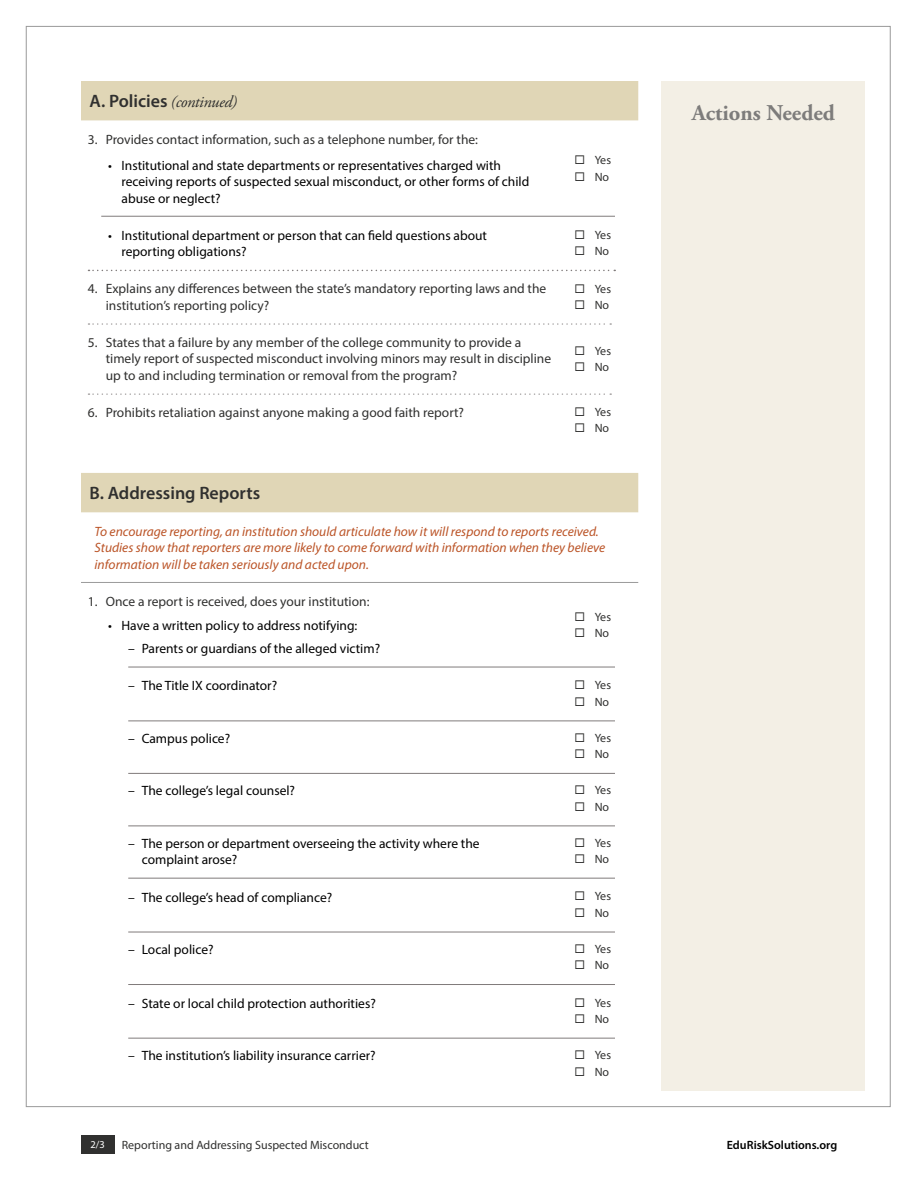
<style>
.page{position:relative;width:918px;height:1188px;background:#fff}
.page>*{position:absolute;margin:0;border:0;box-sizing:border-box;transform-origin:0 0}
.t1{font:700 22.5px "Adobe Garamond Pro";color:#7d7c7b}
.t2{font:600 18px "Myriad Pro";color:#30302f}
.t3{font:italic 16.5px "Adobe Garamond Pro";letter-spacing:-.025em;color:#30302f}
.t4{font:13.5px/16.5px "Myriad Pro";color:#000}
.t5{font:13.5px/16.5px "Myriad Pro";color:#30302f}
.t6{font:italic 13.5px/16.5px "Myriad Pro";color:#bb5427}
.t7{font:12px/16.5px "Myriad Pro";color:#30302f}
.t8{font:600 12px "Myriad Pro";color:#000}
.t9{font:10.5px "Myriad Pro";color:#fff}
.s1{font-family:"Myriad Pro";font-weight:600;font-style:normal;font-size:18px}
</style>
<div class="page">
<div style="left:81px;top:1135px;width:33px;height:19px;background:#30302f"></div>
<div style="left:662px;top:81px;width:204px;height:1010px;background:#f3efe5"></div>
<svg style="left:81px;top:81px;width:557px;height:431px"></svg>
<hr style="left:81px;top:582px;width:480px;height:1px;background:#9a9a9a">
<hr style="left:561px;top:582px;width:77px;height:1px;background:#9a9a9a">
<hr style="left:101px;top:216px;width:514px;height:1px;background:#807b7b">
<svg style="left:88px;top:270px;width:527px;height:1px"></svg>
<svg style="left:88px;top:323px;width:523px;height:2px"></svg>
<svg style="left:88px;top:393px;width:523px;height:2px"></svg>
<hr style="left:128px;top:667px;width:487px;height:1px;background:#807b7b">
<hr style="left:128px;top:721px;width:487px;height:1px;background:#807b7b">
<hr style="left:128px;top:773px;width:487px;height:1px;background:#807b7b">
<hr style="left:128px;top:826px;width:487px;height:1px;background:#807b7b">
<hr style="left:128px;top:878px;width:487px;height:1px;background:#807b7b">
<hr style="left:128px;top:932px;width:487px;height:1px;background:#807b7b">
<hr style="left:128px;top:984px;width:487px;height:1px;background:#807b7b">
<hr style="left:128px;top:1038px;width:487px;height:1px;background:#807b7b">
<svg style="left:576px;top:156px;width:8px;height:8px"></svg>
<svg style="left:576px;top:172px;width:8px;height:9px"></svg>
<svg style="left:576px;top:230px;width:8px;height:9px"></svg>
<svg style="left:576px;top:246px;width:8px;height:9px"></svg>
<svg style="left:576px;top:284px;width:8px;height:9px"></svg>
<svg style="left:576px;top:300px;width:8px;height:9px"></svg>
<svg style="left:576px;top:346px;width:8px;height:9px"></svg>
<svg style="left:576px;top:362px;width:8px;height:9px"></svg>
<svg style="left:576px;top:407px;width:8px;height:9px"></svg>
<svg style="left:576px;top:424px;width:8px;height:8px"></svg>
<p class="t3" style="left:90px;top:92px;width:149px"><span class="s1">A. Policies</span> (continued)</p>
<p class="t5" style="left:88px;top:131px;width:392px">3. Provides contact information, such as a telephone number, for the:</p>
<p class="t7" style="left:595px;top:152px;width:18px">Yes<br>No</p>
<p class="t4" style="left:122px;top:157px;width:409px;text-indent:-14px">• Institutional and state departments or representatives charged with receiving reports of suspected sexual misconduct, or other forms of child abuse or neglect?</p>
<p class="t4" style="left:122px;top:227px;width:367px;text-indent:-14px">• Institutional department or person that can field questions about reporting obligations?</p>
<p class="t7" style="left:595px;top:226px;width:18px">Yes<br>No</p>
<p class="t5" style="left:106px;top:280px;width:442px;text-indent:-18px">4. Explains any differences between the state’s mandatory reporting laws and the institution’s reporting policy?</p>
<p class="t7" style="left:595px;top:280px;width:18px">Yes<br>No</p>
<p class="t5" style="left:106px;top:334px;width:447px;text-indent:-18px">5. States that a failure by any member of the college community to provide a timely report of suspected misconduct involving minors may result in discipline up to and including termination or removal from the program?</p>
<p class="t7" style="left:595px;top:342px;width:18px">Yes<br>No</p>
<p class="t5" style="left:88px;top:404px;width:378px">6. Prohibits retaliation against anyone making a good faith report?</p>
<p class="t7" style="left:595px;top:403px;width:18px">Yes<br>No</p>
<h2 class="t2" style="left:90px;top:482px;width:172px">B. Addressing Reports</h2>
<p class="t6" style="left:94px;top:523px;width:512px">To encourage reporting, an institution should articulate how it will respond to reports received.<br>Studies show that reporters are more likely to come forward with information when they believe information will be taken seriously and acted upon.</p>
<p class="t5" style="left:88px;top:593px;width:283px">1. Once a report is received, does your institution:</p>
<p class="t7" style="left:595px;top:608px;width:18px">Yes<br>No</p>
<p class="t4" style="left:108px;top:617px;width:251px">• Have a written policy to address notifying:</p>
<p class="t4" style="left:128px;top:640px;width:253px">– Parents or guardians of the alleged victim?</p>
<p class="t4" style="left:128px;top:677px;width:150px">– The Title IX coordinator?</p>
<p class="t7" style="left:595px;top:677px;width:18px">Yes<br>No</p>
<p class="t4" style="left:128px;top:730px;width:103px">– Campus police?</p>
<p class="t7" style="left:595px;top:729px;width:18px">Yes<br>No</p>
<p class="t4" style="left:128px;top:782px;width:168px">– The college’s legal counsel?</p>
<p class="t7" style="left:595px;top:782px;width:18px">Yes<br>No</p>
<p class="t4" style="left:142px;top:835px;width:339px;text-indent:-14px">– The person or department overseeing the activity where the complaint arose?</p>
<p class="t7" style="left:595px;top:834px;width:18px">Yes<br>No</p>
<p class="t4" style="left:128px;top:889px;width:206px">– The college’s head of compliance?</p>
<p class="t7" style="left:595px;top:888px;width:18px">Yes<br>No</p>
<p class="t4" style="left:128px;top:941px;width:87px">– Local police?</p>
<p class="t7" style="left:595px;top:941px;width:18px">Yes<br>No</p>
<p class="t4" style="left:128px;top:995px;width:249px">– State or local child protection authorities?</p>
<p class="t7" style="left:595px;top:994px;width:18px">Yes<br>No</p>
<p class="t4" style="left:128px;top:1047px;width:249px">– The institution’s liability insurance carrier?</p>
<p class="t7" style="left:595px;top:1047px;width:18px">Yes<br>No</p>
<h1 class="t1" style="left:692px;top:100px;width:145px">Actions Needed</h1>
<p class="t9" style="left:90px;top:1138px;width:16px">2/3</p>
<p class="t7" style="left:122px;top:1137px;width:249px">Reporting and Addressing Suspected Misconduct</p>
<p class="t8" style="left:727px;top:1137px;width:112px">EduRiskSolutions.org</p>
</div>
